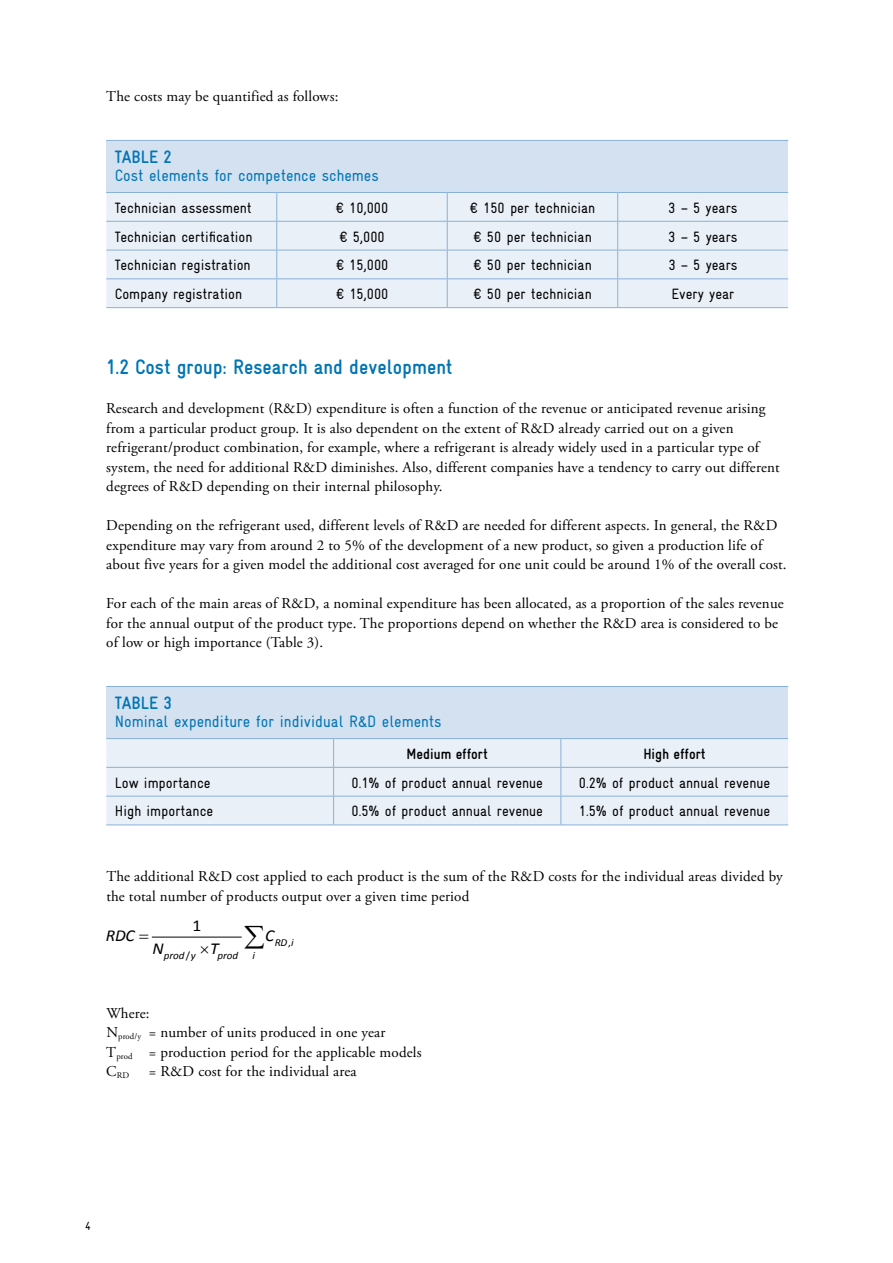
<style>
.page{position:relative;width:893px;height:1263px;background:#fff}
.page>*{position:absolute;margin:0;border:0;box-sizing:border-box;transform-origin:0 0}
.t1{font:700 condensed 21px "Gravur";color:#0075b4}
.t2{font:700 condensed 18px "Gravur";color:#0075b4}
.t3{font:italic 16.65px "Calibri";letter-spacing:-.015em;color:#000;scale:1.04 1}
.t4{font:16.65px "Calibri";color:#000;scale:1.04 1}
.t5{font:condensed 16.5px "Gravur";color:#0075b4}
.t6{font:15px/19.5px "Adobe Garamond Pro";letter-spacing:.01em;color:#000}
.t7{font:condensed 15px "Gravur";color:#000}
.t8{font:700 condensed 15px "Gravur";color:#000}
.t9{font:condensed 12px "Gravur";color:#000}
.t10{font:italic 10.65px "Calibri";letter-spacing:-.01em;color:#000;scale:1.04 1}
.t11{font:10.65px "Calibri";color:#000;scale:1.04 1}
.t12{font:8.7px "Adobe Garamond Pro";color:#000}
</style>
<div class="page">
<div style="left:106px;top:140px;width:682px;height:52px;background:#d3e1f0"></div>
<div style="left:106px;top:193px;width:682px;height:114px;background:#eaf0f8"></div>
<hr style="left:106px;top:140px;width:171px;height:1px;background:#89b1d8">
<hr style="left:277px;top:140px;width:170px;height:1px;background:#89b1d8">
<hr style="left:447px;top:140px;width:171px;height:1px;background:#89b1d8">
<hr style="left:618px;top:140px;width:170px;height:1px;background:#89b1d8">
<hr style="left:106px;top:221px;width:171px;height:1px;background:#89b1d8">
<hr style="left:277px;top:221px;width:170px;height:1px;background:#89b1d8">
<hr style="left:447px;top:221px;width:171px;height:1px;background:#89b1d8">
<hr style="left:618px;top:221px;width:170px;height:1px;background:#89b1d8">
<hr style="left:277px;top:250px;width:170px;height:1px;background:#89b1d8">
<hr style="left:447px;top:250px;width:171px;height:1px;background:#89b1d8">
<hr style="left:618px;top:250px;width:170px;height:1px;background:#89b1d8">
<hr style="left:106px;top:250px;width:171px;height:1px;background:#89b1d8">
<hr style="left:106px;top:278px;width:171px;height:1px;background:#89b1d8">
<hr style="left:277px;top:278px;width:170px;height:1px;background:#89b1d8">
<svg style="left:276px;top:193px;width:1px;height:114px"></svg>
<hr style="left:447px;top:278px;width:171px;height:1px;background:#89b1d8">
<svg style="left:447px;top:193px;width:1px;height:114px"></svg>
<hr style="left:618px;top:278px;width:170px;height:1px;background:#89b1d8">
<svg style="left:617px;top:193px;width:1px;height:114px"></svg>
<hr style="left:106px;top:192px;width:171px;height:1px;background:#89b1d8">
<hr style="left:277px;top:192px;width:170px;height:1px;background:#89b1d8">
<hr style="left:447px;top:192px;width:171px;height:1px;background:#89b1d8">
<hr style="left:618px;top:192px;width:170px;height:1px;background:#89b1d8">
<hr style="left:106px;top:307px;width:171px;height:1px;background:#89b1d8">
<hr style="left:277px;top:307px;width:170px;height:1px;background:#89b1d8">
<hr style="left:447px;top:307px;width:171px;height:1px;background:#89b1d8">
<hr style="left:618px;top:307px;width:170px;height:1px;background:#89b1d8">
<div style="left:106px;top:686px;width:682px;height:52px;background:#d3e1f0"></div>
<div style="left:106px;top:739px;width:682px;height:85px;background:#eaf0f8"></div>
<hr style="left:106px;top:686px;width:228px;height:1px;background:#89b1d8">
<hr style="left:334px;top:686px;width:227px;height:1px;background:#89b1d8">
<hr style="left:561px;top:686px;width:227px;height:1px;background:#89b1d8">
<hr style="left:106px;top:767px;width:228px;height:1px;background:#89b1d8">
<hr style="left:334px;top:767px;width:227px;height:1px;background:#89b1d8">
<hr style="left:561px;top:767px;width:227px;height:1px;background:#89b1d8">
<hr style="left:334px;top:796px;width:227px;height:1px;background:#89b1d8">
<hr style="left:561px;top:796px;width:227px;height:1px;background:#89b1d8">
<hr style="left:106px;top:796px;width:228px;height:1px;background:#89b1d8">
<svg style="left:333px;top:739px;width:1px;height:85px"></svg>
<svg style="left:560px;top:739px;width:1px;height:85px"></svg>
<hr style="left:106px;top:738px;width:228px;height:1px;background:#89b1d8">
<hr style="left:334px;top:738px;width:227px;height:1px;background:#89b1d8">
<hr style="left:561px;top:738px;width:227px;height:1px;background:#89b1d8">
<hr style="left:106px;top:824px;width:228px;height:1px;background:#89b1d8">
<hr style="left:334px;top:824px;width:227px;height:1px;background:#89b1d8">
<hr style="left:561px;top:824px;width:227px;height:1px;background:#89b1d8">
<hr style="left:152px;top:937px;width:90px;height:1px;background:#000">
<p class="t6" style="left:106px;top:87px;width:234px">The costs may be quantified as follows:</p>
<p class="t2" style="left:115px;top:147px;width:59px">TABLE 2</p>
<p class="t5" style="left:115px;top:166px;width:265px">Cost elements for competence schemes</p>
<p class="t7" style="left:115px;top:199px;width:138px">Technician assessment</p>
<p class="t7" style="left:336px;top:199px;width:54px">€ 10,000</p>
<p class="t7" style="left:470px;top:199px;width:127px">€ 150 per technician</p>
<p class="t7" style="left:668px;top:199px;width:71px">3 – 5 years</p>
<p class="t7" style="left:115px;top:228px;width:139px">Technician certification</p>
<p class="t7" style="left:339px;top:228px;width:47px">€ 5,000</p>
<p class="t7" style="left:473px;top:228px;width:120px">€ 50 per technician</p>
<p class="t7" style="left:668px;top:228px;width:71px">3 – 5 years</p>
<p class="t7" style="left:115px;top:257px;width:137px">Technician registration</p>
<p class="t7" style="left:336px;top:257px;width:54px">€ 15,000</p>
<p class="t7" style="left:473px;top:257px;width:120px">€ 50 per technician</p>
<p class="t7" style="left:668px;top:257px;width:71px">3 – 5 years</p>
<p class="t7" style="left:115px;top:286px;width:129px">Company registration</p>
<p class="t7" style="left:336px;top:286px;width:54px">€ 15,000</p>
<p class="t7" style="left:473px;top:286px;width:120px">€ 50 per technician</p>
<p class="t7" style="left:672px;top:286px;width:64px">Every year</p>
<h1 class="t1" style="left:106px;top:355px;width:348px">1.2 Cost group: Research and development</h1>
<p class="t6" style="left:106px;top:399px;width:675px">Research and development (R&amp;D) expenditure is often a function of the revenue or anticipated revenue arising from a particular product group. It is also dependent on the extent of R&amp;D already carried out on a given refrigerant/product combination, for example, where a refrigerant is already widely used in a particular type of system, the need for additional R&amp;D diminishes. Also, different companies have a tendency to carry out different degrees of R&amp;D depending on their internal philosophy.</p>
<p class="t6" style="left:106px;top:516px;width:682px">Depending on the refrigerant used, different levels of R&amp;D are needed for different aspects. In general, the R&amp;D expenditure may vary from around 2 to 5% of the development of a new product, so given a production life of about five years for a given model the additional cost averaged for one unit could be around 1% of the overall cost.</p>
<p class="t6" style="left:106px;top:594px;width:679px">For each of the main areas of R&amp;D, a nominal expenditure has been allocated, as a proportion of the sales revenue for the annual output of the product type. The proportions depend on whether the R&amp;D area is considered to be of low or high importance (Table 3).</p>
<p class="t2" style="left:115px;top:693px;width:59px">TABLE 3</p>
<p class="t5" style="left:115px;top:712px;width:328px">Nominal expenditure for individual R&amp;D elements</p>
<p class="t8" style="left:407px;top:745px;width:83px">Medium effort</p>
<p class="t8" style="left:643px;top:745px;width:64px">High effort</p>
<p class="t7" style="left:115px;top:774px;width:97px">Low importance</p>
<p class="t7" style="left:351px;top:774px;width:193px">0.1% of product annual revenue</p>
<p class="t7" style="left:579px;top:774px;width:193px">0.2% of product annual revenue</p>
<p class="t7" style="left:115px;top:803px;width:100px">High importance</p>
<p class="t7" style="left:352px;top:803px;width:193px">0.5% of product annual revenue</p>
<p class="t7" style="left:579px;top:803px;width:193px">1.5% of product annual revenue</p>
<p class="t6" style="left:106px;top:867px;width:678px">The additional R&amp;D cost applied to each product is the sum of the R&amp;D costs for the individual areas divided by the total number of products output over a given time period</p>
<p class="t4" style="left:192px;top:915px;width:10px">1</p>
<p class="t3" style="left:106px;top:924px;width:29px">RDC</p>
<p class="t3" style="left:265px;top:924px;width:10px">C</p>
<p class="t3" style="left:153px;top:937px;width:12px">N</p>
<p class="t3" style="left:210px;top:937px;width:10px">T</p>
<p class="t10" style="left:275px;top:935px;width:20px">RD i</p>
<p class="t11" style="left:288px;top:935px;width:4px">,</p>
<p class="t11" style="left:186px;top:948px;width:6px">/</p>
<p class="t10" style="left:164px;top:948px;width:32px">prod y</p>
<p class="t10" style="left:218px;top:948px;width:21px">prod</p>
<p class="t10" style="left:253px;top:948px;width:4px">i</p>
<p class="t6" style="left:106px;top:1004px;width:317px">Where:<br>N<sub>prod/y</sub> = number of units produced in one year<br>T<sub>prod</sub> = production period for the applicable models</p>
<p class="t12" style="left:106px;top:1070px;width:25px"><sup>C</sup>RD</p>
<p class="t6" style="left:149px;top:1062px;width:209px">= R&amp;D cost for the individual area</p>
<p class="t3" style="left:105px;top:1012px;width:30px">COR</p>
<p class="t3" style="left:161px;top:1025px;width:12px">N</p>
<p class="t3" style="left:216px;top:1025px;width:10px">T</p>
<p class="t9" style="left:85px;top:1219px;width:7px">4</p>
</div>
